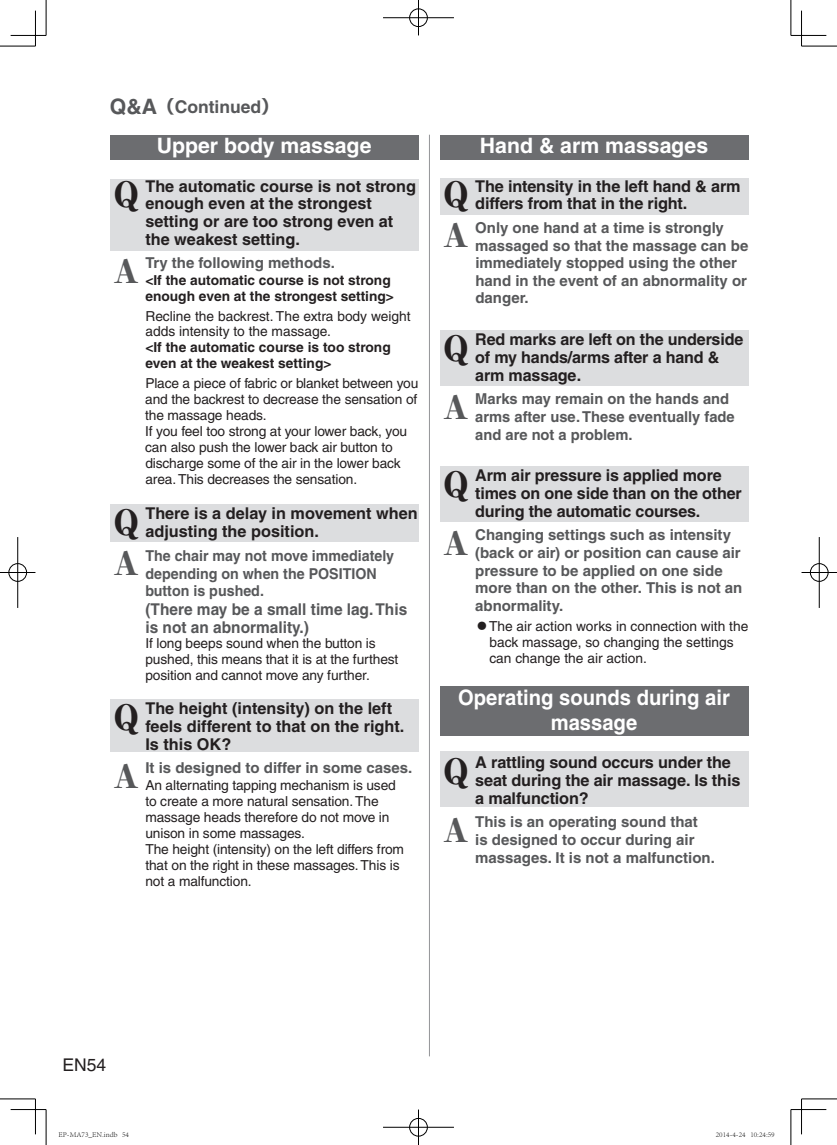
<style>
.page{position:relative;width:837px;height:1145px;background:#fff}
.page>*{position:absolute;margin:0;border:0;box-sizing:border-box;transform-origin:0 0}
.t1{font:900 33.75px "Ryumin Pro";color:#231f20}
.t2{font:900 31.25px "Ryumin Pro";color:#57585a}
.t3{font:700 21.25px "Helvetica";color:#fff}
.t4{font:700 21.25px/24.8px "Helvetica";color:#fff;text-align:center;scale:.95 1}
.t5{font:700 17.5px "Helvetica";color:#57585a}
.t6{font:17.5px "Helvetica";color:#231f20}
.t7{font:700 16.25px/17.8px "Helvetica";letter-spacing:-.01em;color:#231f20}
.t8{font:700 16.25px/17.8px "Helvetica";color:#57585a;scale:.95 1}
.t9{font:700 15px/17.5px "Helvetica";color:#57585a}
.t10{font:700 15px/17.6px "Helvetica";color:#57585a;scale:.95 1}
.t11{font:13.75px/16px "Helvetica";letter-spacing:-.01em;color:#231f20}
.t12{font:700 13.75px/16px "Helvetica";color:#231f20}
.t13{font:300 7.5px "Adobe Song Std";color:#000}
.s1{font-size:21.25px}
.s2{font-family:"Shin Go Pro"}
.s3{font-weight:700}
</style>
<div class="page">
<div style="left:439px;top:686px;width:309px;height:50px;background:#6c6d70"></div>
<div style="left:110px;top:178px;width:308px;height:72px;background:#dcdddf"></div>
<div style="left:110px;top:504px;width:308px;height:37px;background:#dcdddf"></div>
<div style="left:110px;top:699px;width:308px;height:53px;background:#dcdddf"></div>
<div style="left:439px;top:751px;width:309px;height:55px;background:#dcdddf"></div>
<div style="left:439px;top:466px;width:309px;height:56px;background:#dcdddf"></div>
<div style="left:439px;top:330px;width:309px;height:55px;background:#dcdddf"></div>
<div style="left:439px;top:178px;width:309px;height:37px;background:#dcdddf"></div>
<div style="left:110px;top:135px;width:308px;height:24px;background:#6c6d70"></div>
<div style="left:439px;top:135px;width:309px;height:24px;background:#6c6d70"></div>
<hr style="left:429px;top:135px;width:1px;height:921px;background:#939598">
<hr style="left:0;top:46px;width:35px;height:1px;background:#000">
<hr style="left:801px;top:46px;width:35px;height:1px;background:#000">
<hr style="left:0;top:1098px;width:35px;height:1px;background:#000">
<hr style="left:801px;top:1098px;width:35px;height:1px;background:#000">
<hr style="left:46px;top:0;width:1px;height:35px;background:#000">
<hr style="left:46px;top:1109px;width:1px;height:35px;background:#000">
<hr style="left:790px;top:0;width:1px;height:35px;background:#000">
<hr style="left:790px;top:1109px;width:1px;height:35px;background:#000">
<hr style="left:11px;top:35px;width:35px;height:1px;background:#000">
<hr style="left:790px;top:35px;width:36px;height:1px;background:#000">
<hr style="left:11px;top:1109px;width:35px;height:1px;background:#000">
<hr style="left:790px;top:1109px;width:36px;height:1px;background:#000">
<hr style="left:35px;top:11px;width:1px;height:35px;background:#000">
<hr style="left:35px;top:1098px;width:1px;height:36px;background:#000">
<hr style="left:801px;top:11px;width:1px;height:35px;background:#000">
<hr style="left:801px;top:1098px;width:1px;height:36px;background:#000">
<div style="left:408px;top:8px;width:20px;height:19px;border:2px solid #fff;border-radius:50%"></div>
<hr style="left:383px;top:17px;width:71px;height:2px;background:#fff">
<hr style="left:417px;top:0;width:2px;height:35px;background:#fff">
<div style="left:409px;top:9px;width:18px;height:18px;border:1px solid #000;border-radius:50%"></div>
<hr style="left:383px;top:18px;width:71px;height:1px;background:#000">
<hr style="left:418px;top:0;width:1px;height:35px;background:#000">
<div style="left:408px;top:1117px;width:20px;height:20px;border:2px solid #fff;border-radius:50%"></div>
<hr style="left:383px;top:1126px;width:71px;height:2px;background:#fff">
<hr style="left:417px;top:1109px;width:2px;height:35px;background:#fff">
<div style="left:409px;top:1118px;width:18px;height:18px;border:1px solid #000;border-radius:50%"></div>
<hr style="left:383px;top:1127px;width:71px;height:1px;background:#000">
<hr style="left:418px;top:1109px;width:1px;height:35px;background:#000">
<div style="left:8px;top:562px;width:19px;height:20px;border:2px solid #fff;border-radius:50%"></div>
<hr style="left:0;top:571px;width:35px;height:2px;background:#fff">
<hr style="left:17px;top:537px;width:2px;height:71px;background:#fff">
<div style="left:9px;top:563px;width:18px;height:18px;border:1px solid #000;border-radius:50%"></div>
<hr style="left:0;top:572px;width:35px;height:1px;background:#000">
<hr style="left:18px;top:537px;width:1px;height:71px;background:#000">
<div style="left:809px;top:562px;width:19px;height:20px;border:2px solid #fff;border-radius:50%"></div>
<hr style="left:801px;top:571px;width:35px;height:2px;background:#fff">
<div style="left:809px;top:563px;width:19px;height:18px;border:1px solid #000;border-radius:50%"></div>
<hr style="left:801px;top:572px;width:35px;height:1px;background:#000">
<hr style="left:818px;top:537px;width:1px;height:71px;background:#000">
<p class="t5" style="left:110px;top:96px;width:170px"><span class="s1">Q&amp;A</span><span class="s2">（</span>Continued<span class="s2">）</span></p>
<p class="t3" style="left:157px;top:133px;width:216px">Upper body massage</p>
<p class="t1" style="left:113px;top:167px;width:27px">Q</p>
<p class="t7" style="left:145px;top:177px;width:272px">The automatic course is not strong enough even at the strongest setting or are too strong even at the weakest setting.</p>
<p class="t2" style="left:113px;top:246px;width:27px">A</p>
<p class="t9" style="left:145px;top:254px;width:191px">Try the following methods.</p>
<p class="t12" style="left:145px;top:272px;width:250px">&lt;If the automatic course is not strong enough even at the strongest setting&gt;</p>
<p class="t11" style="left:145px;top:308px;width:267px">Recline the backrest. The extra body weight adds intensity to the massage.<br><span class="s3">&lt;If the automatic course is too strong even at the weakest setting&gt;</span></p>
<p class="t11" style="left:145px;top:375px;width:274px">Place a piece of fabric or blanket between you and the backrest to decrease the sensation of the massage heads.<br>If you feel too strong at your lower back, you can also push the lower back air button to discharge some of the air in the lower back area. This decreases the sensation.</p>
<p class="t1" style="left:113px;top:495px;width:27px">Q</p>
<p class="t7" style="left:145px;top:504px;width:274px">There is a delay in movement when adjusting the position.</p>
<p class="t2" style="left:113px;top:538px;width:27px">A</p>
<p class="t10" style="left:145px;top:546px;width:263px">The chair may not move immediately depending on when the POSITION button is pushed.</p>
<p class="t8" style="left:145px;top:600px;width:277px">(There may be a small time lag.This is not an abnormality.)</p>
<p class="t11" style="left:145px;top:635px;width:254px">If long beeps sound when the button is pushed, this means that it is at the furthest position and cannot move any further.</p>
<p class="t1" style="left:113px;top:690px;width:27px">Q</p>
<p class="t7" style="left:145px;top:699px;width:260px">The height (intensity) on the left feels different to that on the right.<br>Is this OK?</p>
<p class="t2" style="left:113px;top:751px;width:27px">A</p>
<p class="t9" style="left:145px;top:759px;width:268px">It is designed to differ in some cases.</p>
<p class="t11" style="left:145px;top:777px;width:260px">An alternating tapping mechanism is used to create a more natural sensation. The massage heads therefore do not move in unison in some massages.<br>The height (intensity) on the left differs from that on the right in these massages. This is not a malfunction.</p>
<p class="t3" style="left:479px;top:133px;width:230px">Hand &amp; arm massages</p>
<p class="t1" style="left:443px;top:167px;width:27px">Q</p>
<p class="t7" style="left:475px;top:177px;width:267px">The intensity in the left hand &amp; arm differs from that in the right.</p>
<p class="t2" style="left:443px;top:211px;width:27px">A</p>
<p class="t9" style="left:475px;top:219px;width:274px">Only one hand at a time is strongly massaged so that the massage can be immediately stopped using the other hand in the event of an abnormality or danger.</p>
<p class="t1" style="left:443px;top:321px;width:27px">Q</p>
<p class="t7" style="left:475px;top:330px;width:269px">Red marks are left on the underside of my hands/arms after a hand &amp; arm massage.</p>
<p class="t2" style="left:443px;top:382px;width:27px">A</p>
<p class="t9" style="left:475px;top:390px;width:261px">Marks may remain on the hands and arms after use.These eventually fade and are not a problem.</p>
<p class="t1" style="left:443px;top:457px;width:27px">Q</p>
<p class="t7" style="left:475px;top:466px;width:268px">Arm air pressure is applied more times on one side than on the other during the automatic courses.</p>
<p class="t2" style="left:443px;top:518px;width:27px">A</p>
<p class="t9" style="left:475px;top:526px;width:268px">Changing settings such as intensity (back or air) or position can cause air pressure to be applied on one side more than on the other. This is not an abnormality.</p>
<p class="t11" style="left:489px;top:618px;width:260px;text-indent:-14px"><span class="s2">◦</span>The air action works in connection with the back massage, so changing the settings can change the air action.</p>
<p class="t4" style="left:458px;top:685px;width:287px">Operating sounds during air massage</p>
<p class="t1" style="left:443px;top:744px;width:27px">Q</p>
<p class="t7" style="left:475px;top:753px;width:266px">A rattling sound occurs under the seat during the air massage. Is this a malfunction?</p>
<p class="t2" style="left:443px;top:805px;width:27px">A</p>
<p class="t9" style="left:475px;top:813px;width:241px">This is an operating sound that<br>is designed to occur during air massages. It is not a malfunction.</p>
<p class="t6" style="left:63px;top:1055px;width:45px">EN54</p>
<p class="t13" style="left:59px;top:1130px;width:72px">EP-MA73_EN.indb 54</p>
<p class="t13" style="left:715px;top:1130px;width:60px">2014-4-24 10:24:59</p>
</div>
